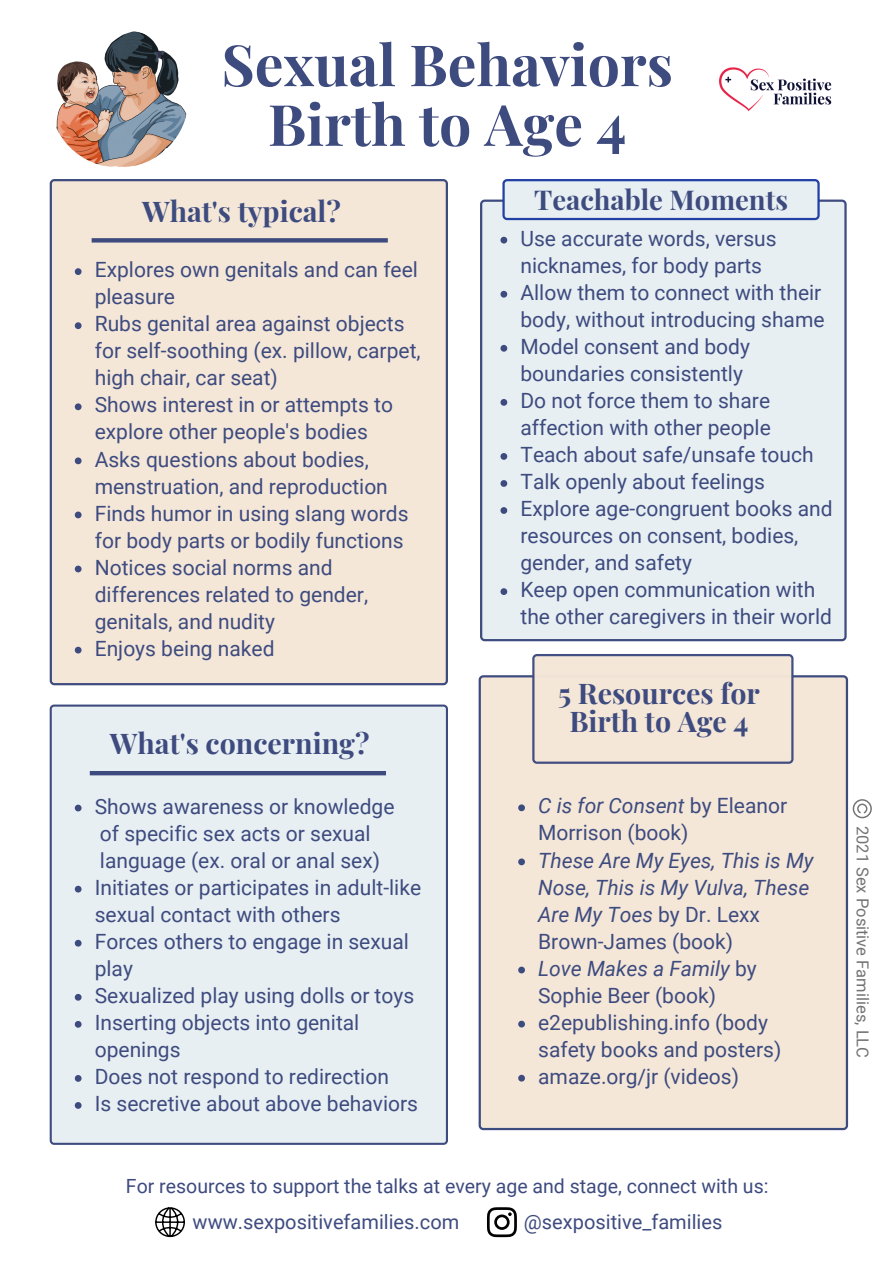
<style>
.page{position:relative;width:894px;height:1264px;background:#fff}
.page>*{position:absolute;margin:0;border:0;box-sizing:border-box;transform-origin:0 0}
.t1{font:700 57px "Playfair Display";color:#3e4b7f}
.t2{font:700 28.5px/28.2px "Playfair Display";color:#3e4b7f;text-align:center}
.t3{font:700 27.3px "Playfair Display";color:#3e4b7f}
.t4{font:21px/27px "Roboto";color:#3e4b7f}
.t5{font:italic 21px/27px "Roboto";color:#3e4b7f}
.t6{font:20.1px "Roboto";color:#3e4b7f}
.t7{font:19.5px "Roboto";color:#3e4b7f}
.t8{font:16.5px "Roboto";color:#737373}
.s1{font-style:italic}
.s2{font-style:normal}
</style>
<div class="page">
<div style="left:478px;top:675px;width:369px;height:455px;background:#f4e7d8"></div>
<div style="left:50px;top:704px;width:398px;height:440px;background:#e7eff2"></div>
<div style="left:50px;top:179px;width:398px;height:506px;background:#f4e7d8"></div>
<div style="left:480px;top:199px;width:366px;height:442px;background:#e7eff2"></div>
<svg style="left:92px;top:238px;width:296px;height:4px"></svg>
<svg style="left:502px;top:179px;width:317px;height:41px;background:#d0dae8"></svg>
<div style="left:532px;top:654px;width:261px;height:109px;background:#f4e7d8"></div>
<svg style="left:90px;top:771px;width:296px;height:4px"></svg>
<img style="left:719px;top:67px;width:113px;height:44px">
<img style="left:50px;top:29px;width:138px;height:139px;border-radius:50%">
<svg style="left:75px;top:268px;width:6px;height:7px"></svg>
<svg style="left:75px;top:322px;width:6px;height:7px"></svg>
<svg style="left:75px;top:403px;width:6px;height:7px"></svg>
<svg style="left:75px;top:457px;width:6px;height:7px"></svg>
<svg style="left:75px;top:511px;width:6px;height:7px"></svg>
<svg style="left:75px;top:565px;width:6px;height:7px"></svg>
<svg style="left:75px;top:646px;width:6px;height:7px"></svg>
<svg style="left:518px;top:804px;width:7px;height:7px"></svg>
<svg style="left:518px;top:858px;width:7px;height:7px"></svg>
<svg style="left:518px;top:966px;width:7px;height:7px"></svg>
<svg style="left:518px;top:1020px;width:7px;height:7px"></svg>
<svg style="left:518px;top:1074px;width:7px;height:7px"></svg>
<svg style="left:75px;top:804px;width:6px;height:7px"></svg>
<svg style="left:75px;top:885px;width:6px;height:7px"></svg>
<svg style="left:75px;top:939px;width:6px;height:7px"></svg>
<svg style="left:75px;top:993px;width:6px;height:7px"></svg>
<svg style="left:75px;top:1020px;width:6px;height:7px"></svg>
<svg style="left:75px;top:1075px;width:6px;height:6px"></svg>
<svg style="left:75px;top:1102px;width:6px;height:6px"></svg>
<svg style="left:500px;top:237px;width:7px;height:6px"></svg>
<svg style="left:500px;top:291px;width:7px;height:6px"></svg>
<svg style="left:500px;top:345px;width:7px;height:7px"></svg>
<svg style="left:500px;top:399px;width:7px;height:7px"></svg>
<svg style="left:500px;top:453px;width:7px;height:7px"></svg>
<svg style="left:500px;top:480px;width:7px;height:7px"></svg>
<svg style="left:500px;top:507px;width:7px;height:7px"></svg>
<svg style="left:500px;top:588px;width:7px;height:7px"></svg>
<svg style="left:487px;top:1207px;width:29px;height:30px"></svg>
<svg style="left:155px;top:1207px;width:30px;height:30px"></svg>
<svg style="left:852px;top:799px;width:19px;height:19px"></svg>
<p class="t1" style="left:221px;top:25px;width:453px">Sexual Behaviors</p>
<p class="t1" style="left:268px;top:84px;width:360px">Birth to Age 4</p>
<p class="t2" style="left:142px;top:196px;width:200px">What's typical?</p>
<p class="t4" style="left:95px;top:256px;width:324px">Explores own genitals and can feel pleasure</p>
<p class="t4" style="left:95px;top:310px;width:327px">Rubs genital area against objects for self-soothing (ex. pillow, carpet, high chair, car seat)</p>
<p class="t4" style="left:95px;top:392px;width:300px">Shows interest in or attempts to explore other people's bodies</p>
<p class="t4" style="left:95px;top:446px;width:294px">Asks questions about bodies, menstruation, and reproduction</p>
<p class="t4" style="left:95px;top:500px;width:315px">Finds humor in using slang words for body parts or bodily functions</p>
<p class="t4" style="left:95px;top:554px;width:275px">Notices social norms and differences related to gender, genitals, and nudity</p>
<p class="t4" style="left:95px;top:635px;width:181px">Enjoys being naked</p>
<p class="t2" style="left:110px;top:728px;width:261px">What's concerning?</p>
<p class="t4" style="left:95px;top:793px;width:301px">Shows awareness or knowledge of specific sex acts or sexual language (ex. oral or anal sex)</p>
<p class="t4" style="left:95px;top:874px;width:328px">Initiates or participates in adult-like sexual contact with others</p>
<p class="t4" style="left:95px;top:928px;width:315px">Forces others to engage in sexual play</p>
<p class="t4" style="left:95px;top:982px;width:321px">Sexualized play using dolls or toys</p>
<p class="t4" style="left:95px;top:1009px;width:266px">Inserting objects into genital openings</p>
<p class="t4" style="left:95px;top:1063px;width:295px">Does not respond to redirection</p>
<p class="t4" style="left:95px;top:1090px;width:325px">Is secretive about above behaviors</p>
<p class="t3" style="left:534px;top:180px;width:255px">Teachable Moments</p>
<p class="t4" style="left:520px;top:225px;width:258px">Use accurate words, versus nicknames, for body parts</p>
<p class="t4" style="left:520px;top:279px;width:305px">Allow them to connect with their body, without introducing shame</p>
<p class="t4" style="left:520px;top:333px;width:231px">Model consent and body boundaries consistently</p>
<p class="t4" style="left:520px;top:387px;width:252px">Do not force them to share affection with other people</p>
<p class="t4" style="left:520px;top:441px;width:295px">Teach about safe/unsafe touch</p>
<p class="t4" style="left:520px;top:468px;width:246px">Talk openly about feelings</p>
<p class="t4" style="left:520px;top:495px;width:313px">Explore age-congruent books and resources on consent, bodies, gender, and safety</p>
<p class="t4" style="left:520px;top:576px;width:313px">Keep open communication with the other caregivers in their world</p>
<p class="t2" style="left:558px;top:678px;width:203px">5 Resources for<br>Birth to Age 4</p>
<p class="t4" style="left:538px;top:792px;width:250px"><span class="s1">C is for Consent</span> by Eleanor<br>Morrison (book)</p>
<p class="t5" style="left:538px;top:846px;width:277px">These Are My Eyes, This is My<br>Nose, This is My Vulva, These<br>Are My Toes <span class="s2">by Dr. Lexx<br>Brown-James (book)</span></p>
<p class="t4" style="left:538px;top:955px;width:220px"><span class="s1">Love Makes a Family</span> by<br>Sophie Beer (book)</p>
<p class="t4" style="left:538px;top:1009px;width:244px">e2epublishing.info (body safety books and posters)</p>
<p class="t4" style="left:538px;top:1063px;width:202px">amaze.org/jr (videos)</p>
<p class="t8" style="left:871px;top:825px;width:234px;rotate:90deg">2021 Sex Positive Families, LLC</p>
<p class="t7" style="left:126px;top:1174px;width:644px">For resources to support the talks at every age and stage, connect with us:</p>
<p class="t6" style="left:192px;top:1210px;width:268px">www.sexpositivefamilies.com</p>
<p class="t6" style="left:523px;top:1210px;width:200px">@sexpositive_families</p>
</div>
